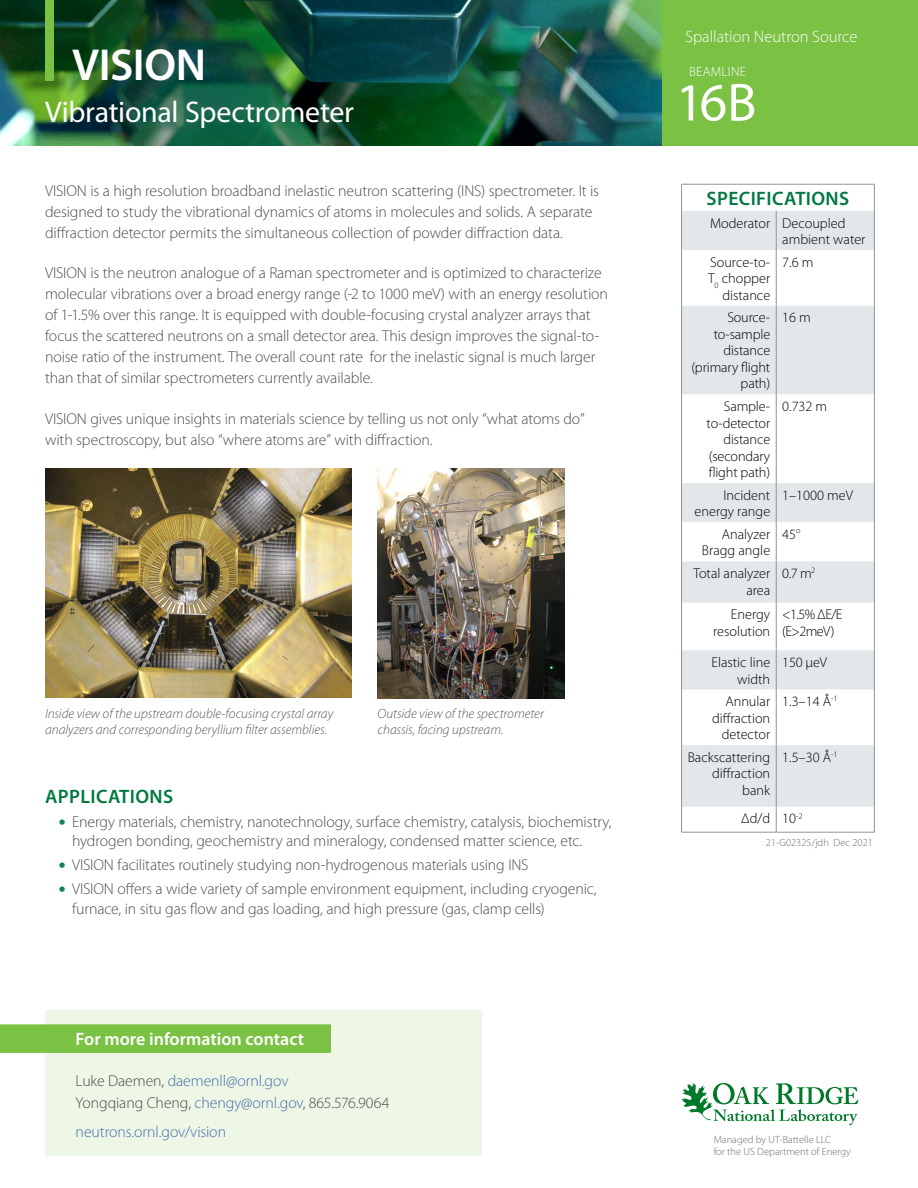
<style>
.page{position:relative;width:918px;height:1188px;background:#fff}
.page>*{position:absolute;margin:0;border:0;box-sizing:border-box;transform-origin:0 0}
.t1{font:54px "Myriad Pro";color:#fff}
.t2{font:600 45px "Myriad Pro";letter-spacing:-.005em;color:#fff}
.t3{font:30px "Myriad Pro";letter-spacing:-.01em;color:#fff}
.t4{font:600 19.5px "Myriad Pro";letter-spacing:.02em;color:#007940}
.t5{font:600 18px "Myriad Pro";color:#fff}
.t6{font:300 16.5px "Myriad Pro";color:#fff}
.t7{font:300 15.75px/21px "Myriad Pro";letter-spacing:-.005em;color:#4d4d4f}
.t8{font:300 15.75px "Myriad Pro";letter-spacing:-.005em;color:#456da9}
.t9{font:300 14.25px/16.5px "Myriad Pro";color:#000;text-align:right}
.t10{font:italic 300 13.5px/16.5px "Myriad Pro";color:#58595b}
.t11{font:300 13.5px "Myriad Pro";letter-spacing:.02em;color:#fff}
.t12{font:300 10.5px/12.6px "Myriad Pro";color:#6d6e71}
.s1{font-size:30px;color:#0d8853}
.s2{color:#456da9}
</style>
<div class="page">
<svg style="left:681px;top:1083px;width:177px;height:42px"></svg>
<img style="left:0;top:0;width:662px;height:146px">
<div style="left:662px;top:0;width:256px;height:146px;background:#7bc144"></div>
<div style="left:45px;top:0;width:9px;height:81px;background:#7bc144"></div>
<div style="left:45px;top:1010px;width:437px;height:146px;background:#eef6e6"></div>
<div style="left:0;top:1024px;width:331px;height:29px;background:#7bc144"></div>
<img style="left:45px;top:468px;width:307px;height:230px">
<img style="left:378px;top:468px;width:186px;height:230px">
<svg style="left:682px;top:211px;width:192px;height:596px;fill:#e2e7ea"></svg>
<hr style="left:681px;top:184px;width:95px;height:1px;background:#919495">
<svg style="left:681px;top:184px;width:1px;height:27px"></svg>
<hr style="left:776px;top:184px;width:99px;height:1px;background:#919495">
<svg style="left:874px;top:184px;width:1px;height:27px"></svg>
<hr style="left:681px;top:211px;width:1px;height:39px;background:#919495">
<hr style="left:776px;top:211px;width:1px;height:39px;background:#919495">
<hr style="left:874px;top:211px;width:1px;height:39px;background:#919495">
<hr style="left:681px;top:250px;width:1px;height:56px;background:#919495">
<hr style="left:776px;top:250px;width:1px;height:56px;background:#919495">
<hr style="left:874px;top:250px;width:1px;height:56px;background:#919495">
<hr style="left:681px;top:306px;width:1px;height:88px;background:#919495">
<hr style="left:776px;top:306px;width:1px;height:88px;background:#919495">
<hr style="left:874px;top:306px;width:1px;height:88px;background:#919495">
<hr style="left:681px;top:394px;width:1px;height:89px;background:#919495">
<hr style="left:776px;top:394px;width:1px;height:89px;background:#919495">
<hr style="left:874px;top:394px;width:1px;height:89px;background:#919495">
<hr style="left:681px;top:483px;width:1px;height:39px;background:#919495">
<hr style="left:776px;top:483px;width:1px;height:39px;background:#919495">
<hr style="left:874px;top:483px;width:1px;height:39px;background:#919495">
<hr style="left:681px;top:522px;width:1px;height:39px;background:#919495">
<hr style="left:776px;top:522px;width:1px;height:39px;background:#919495">
<hr style="left:874px;top:522px;width:1px;height:39px;background:#919495">
<hr style="left:681px;top:561px;width:1px;height:42px;background:#919495">
<hr style="left:776px;top:561px;width:1px;height:42px;background:#919495">
<hr style="left:874px;top:561px;width:1px;height:42px;background:#919495">
<hr style="left:681px;top:603px;width:1px;height:47px;background:#919495">
<hr style="left:776px;top:603px;width:1px;height:47px;background:#919495">
<hr style="left:874px;top:603px;width:1px;height:47px;background:#919495">
<hr style="left:681px;top:650px;width:1px;height:40px;background:#919495">
<hr style="left:776px;top:650px;width:1px;height:40px;background:#919495">
<hr style="left:874px;top:650px;width:1px;height:40px;background:#919495">
<hr style="left:681px;top:690px;width:1px;height:55px;background:#919495">
<hr style="left:776px;top:690px;width:1px;height:55px;background:#919495">
<hr style="left:874px;top:690px;width:1px;height:55px;background:#919495">
<hr style="left:681px;top:745px;width:1px;height:62px;background:#919495">
<hr style="left:776px;top:745px;width:1px;height:62px;background:#919495">
<hr style="left:874px;top:745px;width:1px;height:62px;background:#919495">
<svg style="left:681px;top:807px;width:1px;height:25px"></svg>
<svg style="left:776px;top:807px;width:1px;height:25px"></svg>
<svg style="left:874px;top:807px;width:1px;height:25px"></svg>
<hr style="left:681px;top:832px;width:95px;height:1px;background:#919495">
<hr style="left:776px;top:832px;width:99px;height:1px;background:#919495">
<h2 class="t2" style="left:72px;top:36px;width:136px">VISION</h2>
<h3 class="t3" style="left:45px;top:93px;width:310px">Vibrational Spectrometer</h3>
<p class="t7" style="left:45px;top:180px;width:556px">VISION is a high resolution broadband inelastic neutron scattering (INS) spectrometer. It is designed to study the vibrational dynamics of atoms in molecules and solids. A separate diffraction detector permits the simultaneous collection of powder diffraction data.</p>
<p class="t7" style="left:45px;top:262px;width:565px">VISION is the neutron analogue of a Raman spectrometer and is optimized to characterize molecular vibrations over a broad energy range (-2 to 1000 meV) with an energy resolution of 1-1.5% over this range. It is equipped with double-focusing crystal analyzer arrays that focus the scattered neutrons on a small detector area. This design improves the signal-to&shy;noise ratio of the instrument. The overall count rate for the inelastic signal is much larger than that of similar spectrometers currently available.</p>
<p class="t7" style="left:45px;top:408px;width:541px">VISION gives unique insights in materials science by telling us not only “what atoms do” with spectroscopy, but also “where atoms are” with diffraction.</p>
<p class="t10" style="left:45px;top:705px;width:290px">Inside view of the upstream double-focusing crystal array analyzers and corresponding beryllium filter assemblies.</p>
<p class="t10" style="left:378px;top:705px;width:168px">Outside view of the spectrometer chassis, facing upstream.</p>
<p class="t4" style="left:45px;top:784px;width:130px">APPLICATIONS</p>
<p class="t7" style="left:72px;top:811px;width:541px;line-height:19.5px;text-indent:-14px"><span class="s1">•</span> Energy materials, chemistry, nanotechnology, surface chemistry, catalysis, biochemistry, hydrogen bonding, geochemistry and mineralogy, condensed matter science, etc.</p>
<p class="t7" style="left:58px;top:854px;width:472px"><span class="s1">•</span> VISION facilitates routinely studying non-hydrogenous materials using INS</p>
<p class="t7" style="left:72px;top:879px;width:526px;line-height:19.5px;text-indent:-14px"><span class="s1">•</span> VISION offers a wide variety of sample environment equipment, including cryogenic, furnace, in situ gas flow and gas loading, and high pressure (gas, clamp cells)</p>
<p class="t5" style="left:76px;top:1028px;width:230px">For more information contact</p>
<p class="t7" style="left:76px;top:1069px;width:315px;line-height:22.5px">Luke Daemen, <span class="s2">daemenll@ornl.gov<br></span>Yongqiang Cheng, <span class="s2">chengy@ornl.gov</span>, 865.576.9064</p>
<p class="t8" style="left:76px;top:1122px;width:152px">neutrons.ornl.gov/vision</p>
<p class="t6" style="left:685px;top:26px;width:174px">Spallation Neutron Source</p>
<p class="t11" style="left:689px;top:63px;width:59px">BEAMLINE</p>
<h1 class="t1" style="left:676px;top:69px;width:82px">16B</h1>
<p class="t4" style="left:707px;top:186px;width:144px">SPECIFICATIONS</p>
<p class="t9" style="left:782px;top:214px;width:85px;text-align:left;text-indent:-72px">Moderator Decoupled ambient water</p>
<p class="t9" style="left:708px;top:254px;width:64px">Source-to-<br>T<sub>0</sub> chopper distance</p>
<p class="t9" style="left:782px;top:254px;width:33px">7.6 m</p>
<p class="t9" style="left:691px;top:309px;width:80px">Source&shy;to-sample distance (primary flight path)</p>
<p class="t9" style="left:782px;top:309px;width:30px">16 m</p>
<p class="t9" style="left:707px;top:398px;width:65px">Sample&shy;to-detector distance (secondary flight path)</p>
<p class="t9" style="left:782px;top:398px;width:47px">0.732 m</p>
<p class="t9" style="left:695px;top:487px;width:77px">Incident energy range</p>
<p class="t9" style="left:782px;top:487px;width:72px">1–1000 meV</p>
<p class="t9" style="left:702px;top:526px;width:70px">Analyzer<br>Bragg angle</p>
<p class="t9" style="left:782px;top:526px;width:20px">45<sup>o</sup></p>
<p class="t9" style="left:693px;top:565px;width:78px">Total analyzer area</p>
<p class="t9" style="left:782px;top:565px;width:35px">0.7 m<sup>2</sup></p>
<p class="t9" style="left:713px;top:606px;width:59px">Energy resolution</p>
<p class="t9" style="left:782px;top:606px;width:62px;text-align:left">&lt;1.5% ΔE/E (E&gt;2meV)</p>
<p class="t9" style="left:711px;top:654px;width:60px">Elastic line width</p>
<p class="t9" style="left:782px;top:654px;width:46px">150 μeV</p>
<p class="t9" style="left:712px;top:693px;width:60px">Annular diffraction detector</p>
<p class="t9" style="left:782px;top:693px;width:57px">1.3–14 Å<sup>-1</sup></p>
<p class="t9" style="left:688px;top:749px;width:84px">Backscattering diffraction bank</p>
<p class="t9" style="left:782px;top:749px;width:57px">1.5–30 Å<sup>-1</sup></p>
<p class="t9" style="left:741px;top:810px;width:63px">Δd/d 10<sup>-2</sup></p>
<p class="t12" style="left:766px;top:836px;width:109px">21-G02325/jdh Dec 2021</p>
<p class="t12" style="left:714px;top:1133px;width:139px">Managed by UT-Battelle LLC<br>for the US Department of Energy</p>
</div>
